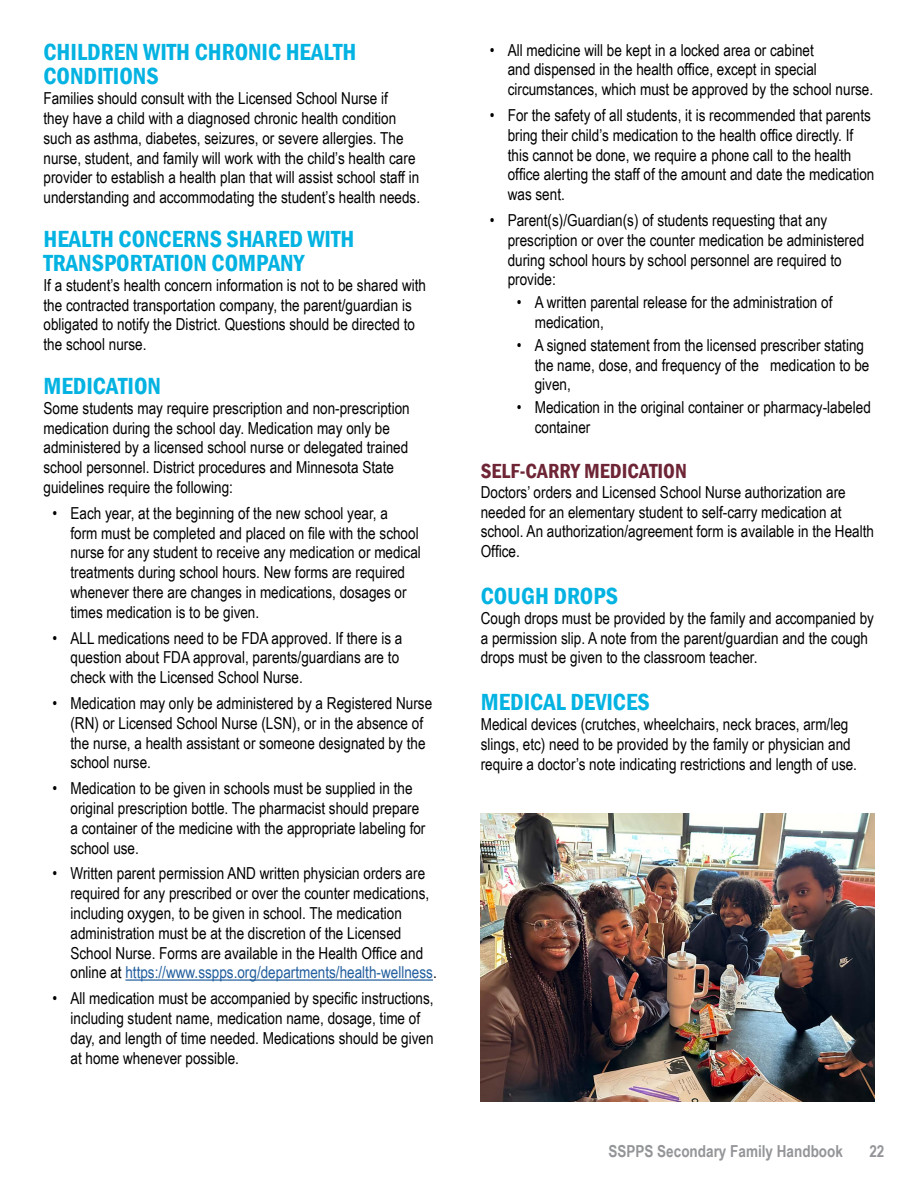
<style>
.page{position:relative;width:918px;height:1188px;background:#fff}
.page>*{position:absolute;margin:0;border:0;box-sizing:border-box;transform-origin:0 0}
.t1{font:600 condensed 24px/24px "Franklin Gothic";color:#04b3e2}
.t2{font:600 condensed 21px "Franklin Gothic";color:#6e2536}
.t3{font:16.5px/19.8px "Arial Narrow";color:#000}
.t4{font:700 16.5px "Arial Narrow";color:#939598}
.s1{color:#215e9e}
</style>
<div class="page">
<hr style="left:125px;top:979px;width:308px;height:2px;background:#215e9e">
<img style="left:481px;top:814px;width:393px;height:288px">
<h1 class="t1" style="left:44px;top:40px;width:314px">CHILDREN WITH CHRONIC HEALTH<br>CONDITIONS</h1>
<p class="t3" style="left:44px;top:88px;width:378px">Families should consult with the Licensed School Nurse if<br>they have a child with a diagnosed chronic health condition such as asthma, diabetes, seizures, or severe allergies. The nurse, student, and family will work with the child’s health care provider to establish a health plan that will assist school staff in understanding and accommodating the student’s health needs.</p>
<h1 class="t1" style="left:44px;top:227px;width:312px">HEALTH CONCERNS SHARED WITH<br>TRANSPORTATION COMPANY</h1>
<p class="t3" style="left:44px;top:274px;width:384px">If a student’s health concern information is not to be shared with the contracted transportation company, the parent/guardian is obligated to notify the District. Questions should be directed to the school nurse.</p>
<h1 class="t1" style="left:44px;top:374px;width:119px">MEDICATION</h1>
<p class="t3" style="left:44px;top:397px;width:368px">Some students may require prescription and non-prescription medication during the school day. Medication may only be administered by a licensed school nurse or delegated trained school personnel. District procedures and Minnesota State guidelines require the following:</p>
<p class="t3" style="left:70px;top:502px;width:352px;text-indent:-18px">• Each year, at the beginning of the new school year, a<br>form must be completed and placed on file with the school nurse for any student to receive any medication or medical treatments during school hours. New forms are required whenever there are changes in medications, dosages or times medication is to be given.</p>
<p class="t3" style="left:70px;top:627px;width:333px;text-indent:-18px">• ALL medications need to be FDA approved. If there is a question about FDA approval, parents/guardians are to check with the Licensed School Nurse.</p>
<p class="t3" style="left:70px;top:693px;width:363px;text-indent:-18px">• Medication may only be administered by a Registered Nurse (RN) or Licensed School Nurse (LSN), or in the absence of the nurse, a health assistant or someone designated by the school nurse.</p>
<p class="t3" style="left:70px;top:778px;width:356px;text-indent:-18px">• Medication to be given in schools must be supplied in the original prescription bottle. The pharmacist should prepare a container of the medicine with the appropriate labeling for school use.</p>
<p class="t3" style="left:70px;top:863px;width:368px;text-indent:-18px">• Written parent permission AND written physician orders are required for any prescribed or over the counter medications, including oxygen, to be given in school. The medication administration must be at the discretion of the Licensed School Nurse. Forms are available in the Health Office and online at <span class="s1">https://www.sspps.org/departments/health-wellness</span>.</p>
<p class="t3" style="left:70px;top:988px;width:365px;text-indent:-18px">• All medication must be accompanied by specific instructions, including student name, medication name, dosage, time of day, and length of time needed. Medications should be given at home whenever possible.</p>
<p class="t3" style="left:508px;top:39px;width:367px;text-indent:-18px">• All medicine will be kept in a locked area or cabinet<br>and dispensed in the health office, except in special circumstances, which must be approved by the school nurse.</p>
<p class="t3" style="left:508px;top:105px;width:368px;text-indent:-18px">• For the safety of all students, it is recommended that parents bring their child’s medication to the health office directly. If this cannot be done, we require a phone call to the health office alerting the staff of the amount and date the medication was sent.</p>
<p class="t3" style="left:508px;top:210px;width:358px;text-indent:-18px">• Parent(s)/Guardian(s) of students requesting that any prescription or over the counter medication be administered during school hours by school personnel are required to provide:</p>
<p class="t3" style="left:535px;top:292px;width:299px;text-indent:-18px">• A written parental release for the administration of medication,</p>
<p class="t3" style="left:535px;top:334px;width:336px;text-indent:-18px">• A signed statement from the licensed prescriber stating the name, dose, and frequency of the medication to be given,</p>
<p class="t3" style="left:535px;top:397px;width:338px;text-indent:-18px">• Medication in the original container or pharmacy-labeled container</p>
<p class="t2" style="left:481px;top:457px;width:208px">SELF-CARRY MEDICATION</p>
<p class="t3" style="left:481px;top:481px;width:395px">Doctors’ orders and Licensed School Nurse authorization are needed for an elementary student to self-carry medication at school. An authorization/agreement form is available in the Health Office.</p>
<h1 class="t1" style="left:481px;top:584px;width:139px">COUGH DROPS</h1>
<p class="t3" style="left:481px;top:607px;width:395px">Cough drops must be provided by the family and accompanied by a permission slip. A note from the parent/guardian and the cough drops must be given to the classroom teacher.</p>
<h1 class="t1" style="left:481px;top:690px;width:171px">MEDICAL DEVICES</h1>
<p class="t3" style="left:481px;top:714px;width:378px">Medical devices (crutches, wheelchairs, neck braces, arm/leg slings, etc) need to be provided by the family or physician and require a doctor’s note indicating restrictions and length of use.</p>
<p class="t4" style="left:608px;top:1139px;width:236px">SSPPS Secondary Family Handbook</p>
<p class="t4" style="left:869px;top:1139px;width:17px">22</p>
</div>
